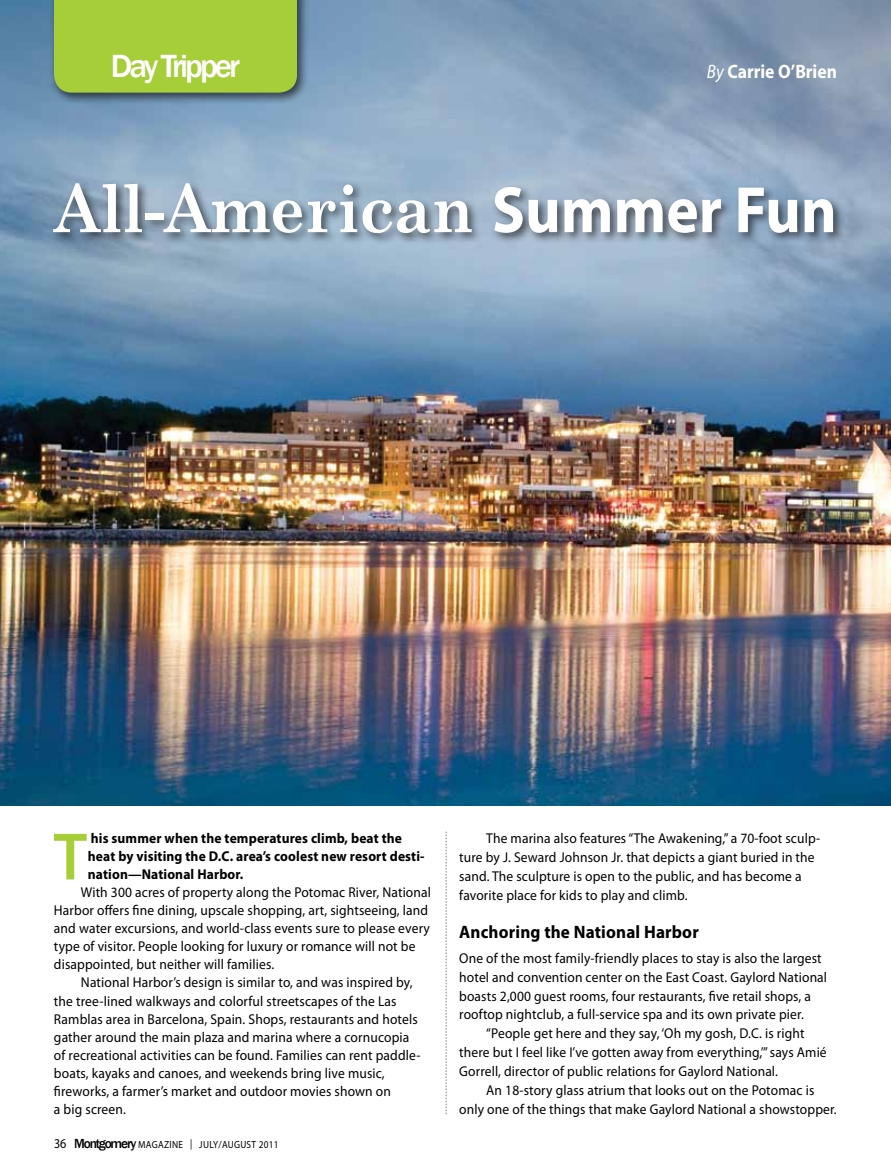
<style>
.page{position:relative;width:891px;height:1175px;background:#fff}
.page>*{position:absolute;margin:0;border:0;box-sizing:border-box;transform-origin:0 0}
.t1{font:600 67.65px "Myriad Pro";color:#a6ce39;scale:.95 1}
.t2{font:700 66px "Century Schoolbook";color:#fff;scale:.93 1}
.t3{font:500 33px "Franklin Gothic";letter-spacing:-.09em;color:#fff}
.t4{font:700 19.5px "Myriad Pro";color:#fff;scale:.9 1}
.t5{font:700 18px "Myriad Pro";letter-spacing:.01em;color:#000;scale:.95 1}
.t6{font:14.25px/18px "Myriad Pro";letter-spacing:.01em;color:#000;scale:.95 1}
.t7{font:700 14.25px/18px "Myriad Pro";letter-spacing:.01em;color:#000;scale:.95 1}
.t8{font:10.35px "Myriad Pro";letter-spacing:.03em;color:#000;scale:.9 1}
.s1{font-weight:400;font-style:italic}
.s2{font-family:"Myriad Pro"}
.s3{font-size:13.5px}
.s4{font-family:"Franklin Gothic";font-weight:500;font-size:13.5px}
</style>
<div class="page">
<img style="left:0;top:0;width:891px;height:805px">
<div style="left:50px;top:0;width:259px;height:105px;background:#000;opacity:.6"></div>
<div style="left:54px;top:0;width:243px;height:93px;background:#a6ce39"></div>
<svg style="left:445px;top:831px;width:2px;height:283px"></svg>
<div style="left:49px;top:180px;width:796px;height:65px;background:#000;opacity:.6"></div>
<h3 class="t3" style="left:111px;top:46px;width:131px">Day Tripper</h3>
<h3 class="t4" style="left:707px;top:59px;width:146px"><span class="s1">By</span> Carrie O’Brien</h3>
<h2 class="t2" style="left:54px;top:168px;width:843px">All-American <span class="s2">Summer Fun</span></h2>
<h1 class="t1" style="left:53px;top:813px;width:37px">T</h1>
<p class="t7" style="left:88px;top:829px;width:356px">his summer when the temperatures climb, beat the heat by visiting the D.C. area’s coolest new resort desti&shy;nation—National Harbor.</p>
<p class="t6" style="left:54px;top:883px;width:398px;text-indent:27px">With 300 acres of property along the Potomac River, National Harbor offers fine dining, upscale shopping, art, sightseeing, land and water excursions, and world-class events sure to please every type of visitor. People looking for luxury or romance will not be disappointed, but neither will families.</p>
<p class="t6" style="left:54px;top:973px;width:387px;text-indent:27px">National Harbor’s design is similar to, and was inspired by, the tree-lined walkways and colorful streetscapes of the Las Ramblas area in Barcelona, Spain. Shops, restaurants and hotels gather around the main plaza and marina where a cornucopia of recreational activities can be found. Families can rent paddle&shy;boats, kayaks and canoes, and weekends bring live music, fireworks, a farmer’s market and outdoor movies shown on<br>a big screen.</p>
<p class="t8" style="left:54px;top:1138px;width:251px"><span class="s3">36</span> <span class="s4">Montgomery</span> MAGAZINE | JULY/AUGUST 2011</p>
<p class="t6" style="left:459px;top:829px;width:382px;line-height:18.9px;text-indent:27px">The marina also features “The Awakening,” a 70-foot sculp&shy;ture by J. Seward Johnson Jr. that depicts a giant buried in the sand. The sculpture is open to the public, and has become a favorite place for kids to play and climb.</p>
<p class="t5" style="left:459px;top:920px;width:254px">Anchoring the National Harbor</p>
<p class="t6" style="left:459px;top:948px;width:383px">One of the most family-friendly places to stay is also the largest</p>
<p class="t6" style="left:459px;top:967px;width:389px">hotel and convention center on the East Coast. Gaylord National</p>
<p class="t6" style="left:459px;top:986px;width:372px">boasts 2,000 guest rooms, four restaurants, five retail shops, a</p>
<p class="t6" style="left:459px;top:1005px;width:364px">rooftop nightclub, a full-service spa and its own private pier.</p>
<p class="t6" style="left:486px;top:1024px;width:337px">“People get here and they say, ‘Oh my gosh, D.C. is right</p>
<p class="t6" style="left:459px;top:1043px;width:388px">there but I feel like I’ve gotten away from everything,’” says Amié</p>
<p class="t6" style="left:459px;top:1062px;width:337px">Gorrell, director of public relations for Gaylord National.</p>
<p class="t6" style="left:486px;top:1081px;width:347px">An 18-story glass atrium that looks out on the Potomac is</p>
<p class="t6" style="left:459px;top:1100px;width:399px">only one of the things that make Gaylord National a showstopper.</p>
</div>
